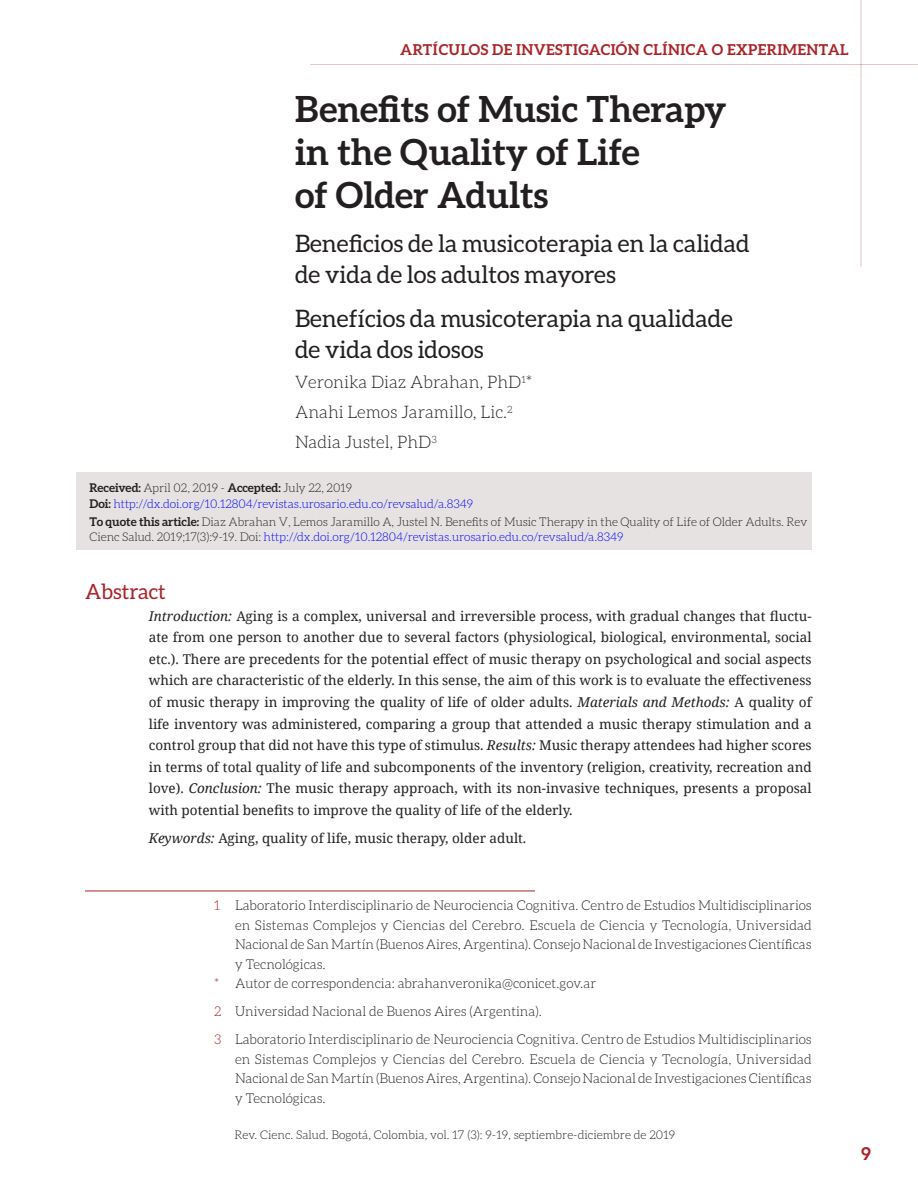
<style>
.page{position:relative;width:918px;height:1188px;background:#fff}
.page>*{position:absolute;margin:0;border:0;box-sizing:border-box;transform-origin:0 0}
.T-principal{font:700 36px/43.2px "Aleo";color:#231f20}
.T-idiomas{font:24px/31.5px "Aleo";color:#231f20}
.TIT-resumen{font:21px "Aleo";color:#ab2328}
.t1{font:800 18px "Avenir LT Std";color:#ab2328}
.AUTORES-art{font:300 17.25px "Aleo";color:#231f20}
.t2{font:700 15px "Aleo";letter-spacing:.025em;color:#ab2328}
.TXT-resumen{font:13.5px/21.6px "Noto Serif";color:#231f20;text-align:justify}
.PIE-PAGINA-inicial{font:300 13.5px/19.5px "Aleo";color:#231f20;text-align:justify}
.PALABRAS-CLAVE{font:13.5px "Noto Serif";color:#231f20}
.CITACION{font:300 12px/15px "Aleo";letter-spacing:-.005em;color:#231f20}
.RECIBIDO{font:300 12px "Aleo";letter-spacing:-.005em;color:#00f}
.RECIBIDO-2{font:300 12px "Aleo";letter-spacing:-.005em;color:#231f20}
.s1{font-weight:700}
.s2{font-weight:700;color:#231f20}
.s3{color:#00f}
.s4{font-style:italic}
.s5{color:#ab2328}
</style>
<div class="page">
<div style="left:76px;top:473px;width:736px;height:77px;background:#e5e2e1"></div>
<hr style="left:310px;top:64px;width:608px;height:1px;background:#ab2328">
<hr style="left:861px;top:0;width:1px;height:267px;background:#ab2328">
<hr style="left:85px;top:891px;width:450px;height:1px;background:#ab2328">
<p class="t2" style="left:400px;top:41px;width:450px">ARTÍCULOS DE INVESTIGACIÓN CLÍNICA O EXPERIMENTAL</p>
<p class="T-principal" style="left:295px;top:87px;width:433px">Benefits of Music Therapy in the Quality of Life<br>of Older Adults</p>
<p class="T-idiomas" style="left:295px;top:227px;width:456px">Beneficios de la musicoterapia en la calidad de vida de los adultos mayores</p>
<p class="T-idiomas" style="left:295px;top:302px;width:440px">Benefícios da musicoterapia na qualidade de vida dos idosos</p>
<p class="AUTORES-art" style="left:295px;top:373px;width:239px">Veronika Diaz Abrahan, PhD<sup>1</sup>*</p>
<p class="AUTORES-art" style="left:295px;top:403px;width:219px">Anahi Lemos Jaramillo, Lic.<sup>2</sup></p>
<p class="AUTORES-art" style="left:295px;top:433px;width:143px">Nadia Justel, PhD<sup>3</sup></p>
<p class="RECIBIDO-2" style="left:90px;top:481px;width:264px"><span class="s1">Received:</span> April 02, 2019 - <span class="s1">Accepted:</span> July 22, 2019</p>
<p class="RECIBIDO" style="left:90px;top:497px;width:385px"><span class="s2">Doi:</span> http://dx.doi.org/10.12804/revistas.urosario.edu.co/revsalud/a.8349</p>
<p class="CITACION" style="left:90px;top:514px;width:719px"><span class="s1">To quote this article:</span> Diaz Abrahan V, Lemos Jaramillo A, Justel N. Benefits of Music Therapy in the Quality of Life of Older Adults. Rev<br>Cienc Salud. 2019;17(3):9-19. Doi: <span class="s3">http://dx.doi.org/10.12804/revistas.urosario.edu.co/revsalud/a.8349</span></p>
<p class="TIT-resumen" style="left:85px;top:580px;width:82px">Abstract</p>
<p class="TXT-resumen" style="left:149px;top:604px;width:664px"><span class="s4">Introduction:</span> Aging is a complex, universal and irreversible process, with gradual changes that fluctu&shy;ate from one person to another due to several factors (physiological, biological, environmental, social etc.). There are precedents for the potential effect of music therapy on psychological and social aspects which are characteristic of the elderly. In this sense, the aim of this work is to evaluate the effectiveness of music therapy in improving the quality of life of older adults. <span class="s4">Materials and Methods:</span> A quality of life inventory was administered, comparing a group that attended a music therapy stimulation and a control group that did not have this type of stimulus. <span class="s4">Results:</span> Music therapy attendees had higher scores in terms of total quality of life and subcomponents of the inventory (religion, creativity, recreation and love). <span class="s4">Conclusion:</span> The music therapy approach, with its non-invasive techniques, presents a proposal with potential benefits to improve the quality of life of the elderly.</p>
<p class="PALABRAS-CLAVE" style="left:149px;top:828px;width:379px"><span class="s4">Keywords:</span> Aging, quality of life, music therapy, older adult.</p>
<p class="PIE-PAGINA-inicial" style="left:235px;top:896px;width:578px;text-indent:-21px"><span class="s5">1</span> Laboratorio Interdisciplinario de Neurociencia Cognitiva. Centro de Estudios Multidisciplinarios en Sistemas Complejos y Ciencias del Cerebro. Escuela de Ciencia y Tecnología, Universidad Nacional de San Martín (Buenos Aires, Argentina). Consejo Nacional de Investigaciones Científicas y Tecnológicas.</p>
<p class="PIE-PAGINA-inicial" style="left:214px;top:974px;width:384px"><span class="s5">*</span> Autor de correspondencia: abrahanveronika@conicet.gov.ar</p>
<p class="PIE-PAGINA-inicial" style="left:214px;top:1002px;width:329px"><span class="s5">2</span> Universidad Nacional de Buenos Aires (Argentina).</p>
<p class="PIE-PAGINA-inicial" style="left:235px;top:1030px;width:578px;text-indent:-21px"><span class="s5">3</span> Laboratorio Interdisciplinario de Neurociencia Cognitiva. Centro de Estudios Multidisciplinarios en Sistemas Complejos y Ciencias del Cerebro. Escuela de Ciencia y Tecnología, Universidad Nacional de San Martín (Buenos Aires, Argentina). Consejo Nacional de Investigaciones Científicas y Tecnológicas.</p>
<p class="CITACION" style="left:234px;top:1127px;width:442px">Rev. Cienc. Salud. Bogotá, Colombia, vol. 17 (3): 9-19, septiembre-diciembre de 2019</p>
<h3 class="t1" style="left:861px;top:1143px;width:12px">9</h3>
</div>
